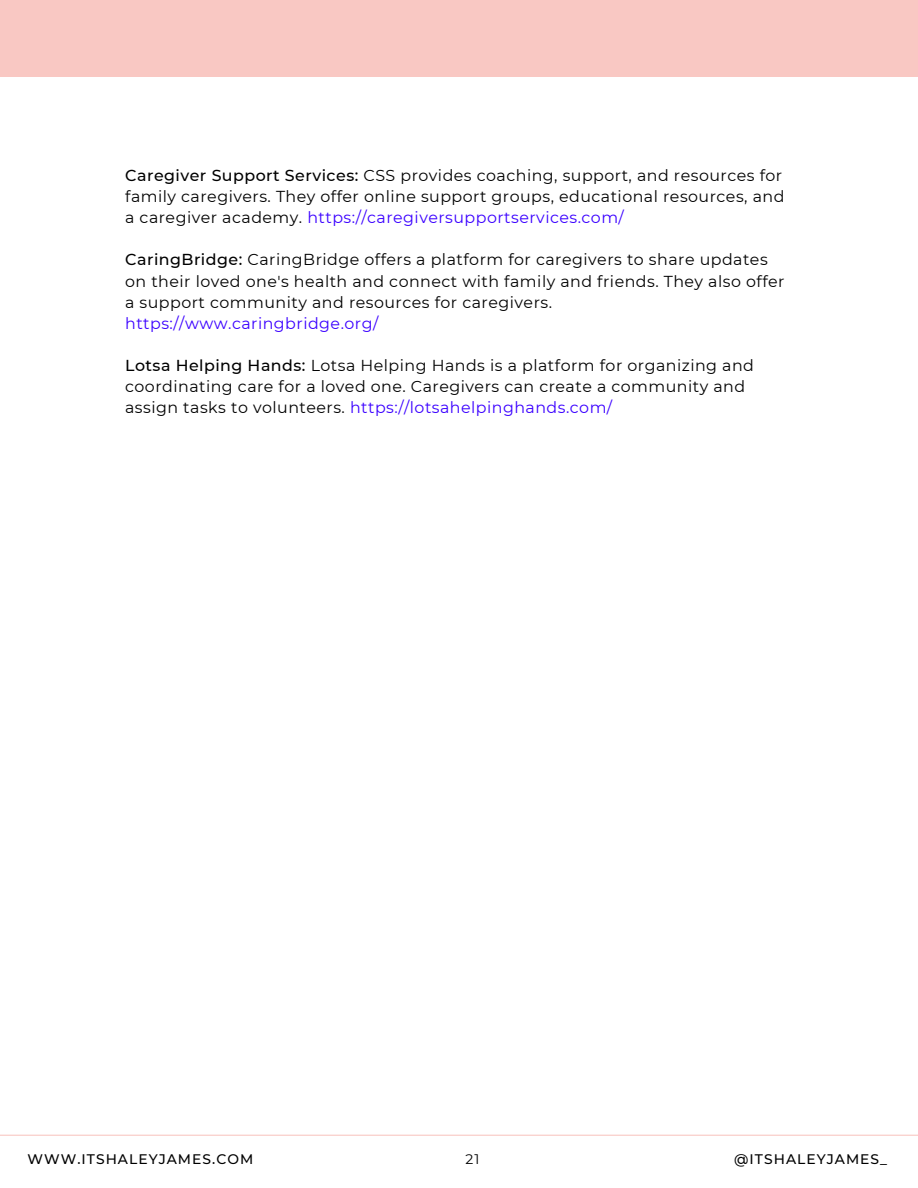
<style>
.page{position:relative;width:918px;height:1188px;background:#fff}
.page>*{position:absolute;margin:0;border:0;box-sizing:border-box;transform-origin:0 0}
.t1{font:15.9px/21.1px "Montserrat";letter-spacing:.03em;color:#000}
.t2{font:500 13.8px "Montserrat";letter-spacing:.075em;color:#000}
.t3{font:13.8px "Montserrat";color:#000}
.s1{font-weight:500}
.s2{color:#3b00ff}
</style>
<div class="page">
<hr style="left:0;top:1135px;width:918px;height:1px;background:#f9c8c3">
<div style="left:0;top:0;width:918px;height:76px;background:#f9c8c3"></div>
<h1 class="t1" style="left:125px;top:165px;width:661px"><span class="s1">Caregiver Support Services:</span> CSS provides coaching, support, and resources for family caregivers. They offer online support groups, educational resources, and a caregiver academy. <span class="s2">https://caregiversupportservices.com/</span></h1>
<h1 class="t1" style="left:125px;top:249px;width:661px"><span class="s1">CaringBridge:</span> CaringBridge offers a platform for caregivers to share updates on their loved one's health and connect with family and friends. They also offer a support community and resources for caregivers. <span class="s2">https://www.caringbridge.org/</span></h1>
<h1 class="t1" style="left:125px;top:355px;width:630px"><span class="s1">Lotsa Helping Hands:</span> Lotsa Helping Hands is a platform for organizing and coordinating care for a loved one. Caregivers can create a community and assign tasks to volunteers. <span class="s2">https://lotsahelpinghands.com/</span></h1>
<p class="t2" style="left:28px;top:1150px;width:227px">WWW.ITSHALEYJAMES.COM</p>
<p class="t3" style="left:466px;top:1150px;width:15px">21</p>
<p class="t2" style="left:734px;top:1150px;width:154px">@ITSHALEYJAMES_</p>
</div>
